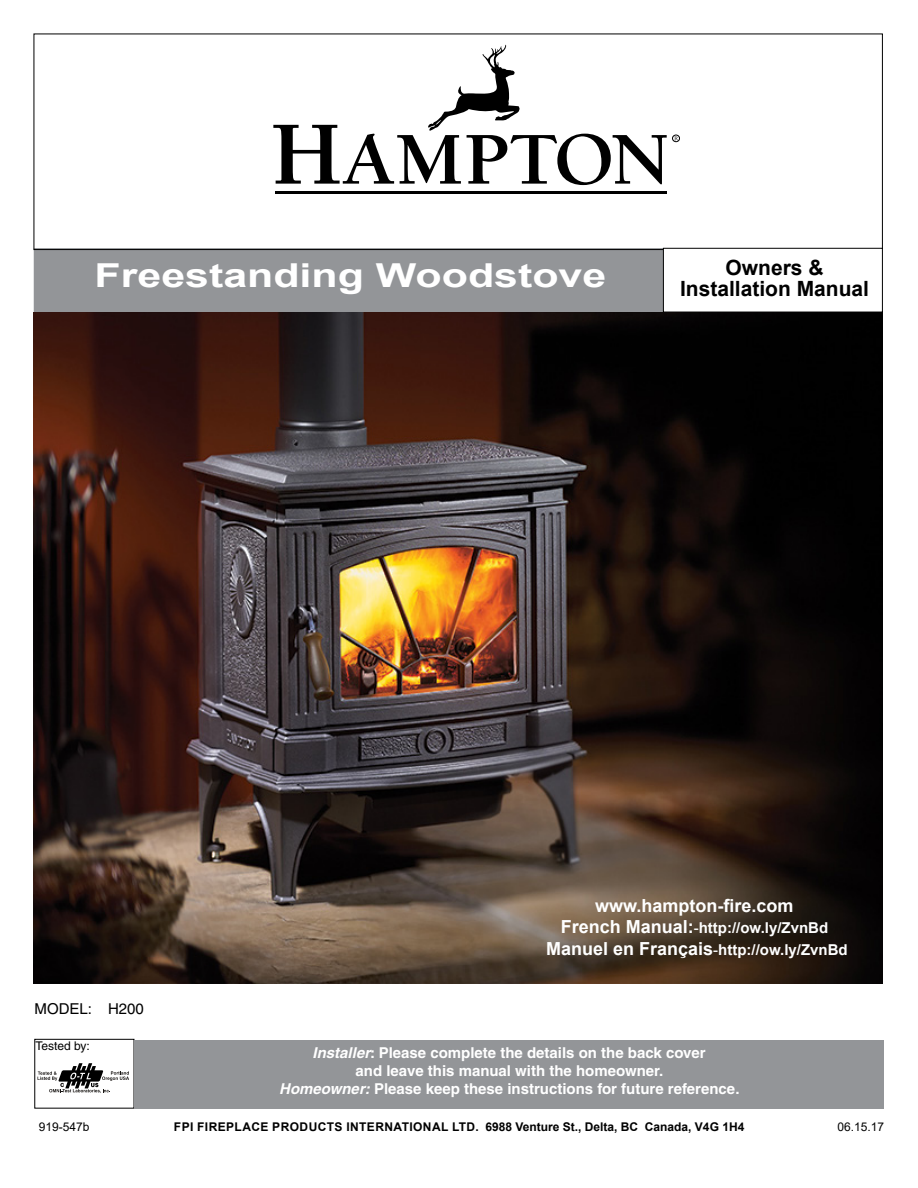
<style>
.page{position:relative;width:918px;height:1188px;background:#fff}
.page>*{position:absolute;margin:0;border:0;box-sizing:border-box;transform-origin:0 0}
.t1{font:700 33px "Arial";color:#fff;scale:1.3 1}
.t2{font:700 21px/21px "Arial";color:#000;text-align:center}
.t3{font:700 18px "Arial";color:#fff}
.t4{font:700 15px/18px "Helvetica";color:#fff;text-align:center}
.t5{font:700 15px/21.6px "Arial";color:#fff;text-align:center}
.t6{font:15px "Helvetica";color:#000}
.t7{font:700 12px "Arial";letter-spacing:.035em;color:#000}
.t8{font:12px "Arial";color:#000}
.t9{font:12px "Helvetica";color:#000}
.s1{font-size:18px}
.s2{font-weight:400}
.s3{font-style:italic}
</style>
<div class="page">
<div style="left:35px;top:1039px;width:99px;height:69px;border:1px solid #000"></div>
<div style="left:34px;top:248px;width:630px;height:64px;background:#939598"></div>
<div style="left:134px;top:1040px;width:750px;height:68px;background:#939598"></div>
<div style="left:34px;top:34px;width:849px;height:216px;border:1px solid #000"></div>
<div style="left:663px;top:248px;width:220px;height:64px;border:1px solid #000"></div>
<svg style="left:38px;top:1063px;width:91px;height:30px"></svg>
<hr style="left:276px;top:192px;width:391px;height:2px;background:#000">
<svg style="left:273px;top:45px;width:394px;height:140px"></svg>
<div style="left:672px;top:135px;width:8px;height:7px;border:1px solid #000;border-radius:50%"></div>
<img style="left:34px;top:313px;width:849px;height:671px">
<h1 class="t1" style="left:95px;top:252px;width:395px">Freestanding Woodstove</h1>
<h2 class="t2" style="left:680px;top:258px;width:191px">Owners &amp;<br>Installation Manual</h2>
<p class="t6" style="left:35px;top:1000px;width:111px">MODEL: H200</p>
<p class="t9" style="left:35px;top:1039px;width:56px">Tested by:</p>
<p class="t3" style="left:595px;top:893px;width:200px">www.hampton-fire.com</p>
<p class="t5" style="left:546px;top:917px;width:303px"><span class="s1">French Manual:</span><span class="s2">-</span>http://ow.ly/ZvnBd<br><span class="s1">Manuel en Français</span><span class="s2">-</span>http://ow.ly/ZvnBd</p>
<p class="t4" style="left:279px;top:1043px;width:462px"><span class="s3">Installer</span>: Please complete the details on the back cover<br>and leave this manual with the homeowner.<br><span class="s3">Homeowner:</span> Please keep these instructions for future reference.</p>
<p class="t8" style="left:39px;top:1118px;width:52px">919-547b</p>
<p class="t7" style="left:174px;top:1118px;width:572px">FPI FIREPLACE PRODUCTS INTERNATIONAL LTD. 6988 Venture St., Delta, BC Canada, V4G 1H4</p>
<p class="t8" style="left:838px;top:1118px;width:48px">06.15.17</p>
</div>
